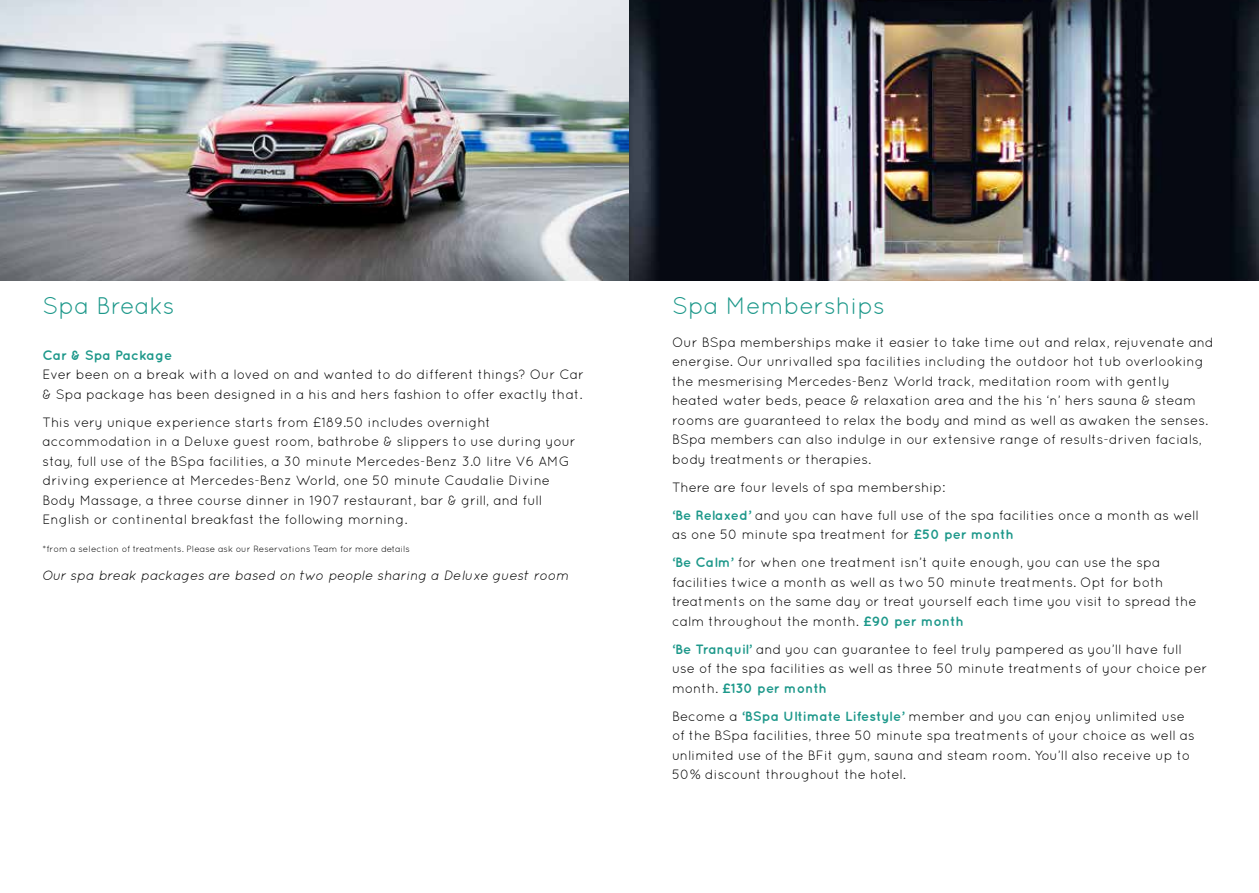
<style>
.page{position:relative;width:1259px;height:893px;background:#fff}
.page>*{position:absolute;margin:0;border:0;box-sizing:border-box;transform-origin:0 0}
.t1{font:24px "Quicksand";color:#1d988a}
.t2{font:13.5px/19.5px "Quicksand";color:#000}
.t3{font:italic 13.5px "Quicksand";color:#000}
.t4{font:700 13.5px "Quicksand";color:#1d988a}
.t5{font:9px "Quicksand";color:#000}
.s1{font-weight:700;color:#1d988a}
</style>
<div class="page">
<img style="left:0;top:0;width:629px;height:281px">
<img style="left:629px;top:0;width:630px;height:281px">
<h1 class="t1" style="left:43px;top:292px;width:134px">Spa Breaks</h1>
<p class="t4" style="left:43px;top:347px;width:131px">Car &amp; Spa Package</p>
<p class="t2" style="left:43px;top:364px;width:543px">Ever been on a break with a loved on and wanted to do different things? Our Car &amp; Spa package has been designed in a his and hers fashion to offer exactly that.</p>
<p class="t2" style="left:43px;top:412px;width:535px">This very unique experience starts from £189.50 includes overnight accommodation in a Deluxe guest room, bathrobe &amp; slippers to use during your stay, full use of the BSpa facilities, a 30 minute Mercedes-Benz 3.0 litre V6 AMG driving experience at Mercedes-Benz World, one 50 minute Caudalie Divine Body Massage, a three course dinner in 1907 restaurant, bar &amp; grill, and full English or continental breakfast the following morning.</p>
<p class="t5" style="left:43px;top:544px;width:369px">*from a selection of treatments. Please ask our Reservations Team for more details</p>
<p class="t3" style="left:43px;top:568px;width:527px">Our spa break packages are based on two people sharing a Deluxe guest room</p>
<h1 class="t1" style="left:672px;top:292px;width:214px">Spa Memberships</h1>
<p class="t2" style="left:672px;top:332px;width:543px">Our BSpa memberships make it easier to take time out and relax, rejuvenate and energise. Our unrivalled spa facilities including the outdoor hot tub overlooking the mesmerising Mercedes-Benz World track, meditation room with gently heated water beds, peace &amp; relaxation area and the his ‘n’ hers sauna &amp; steam rooms are guaranteed to relax the body and mind as well as awaken the senses.<br>BSpa members can also indulge in our extensive range of results-driven facials, body treatments or therapies.</p>
<p class="t2" style="left:672px;top:473px;width:528px;line-height:28px">There are four levels of spa membership:<br><span class="s1">‘Be Relaxed’</span> and you can have full use of the spa facilities once a month as well</p>
<p class="t2" style="left:672px;top:520px;width:490px;line-height:28px">as one 50 minute spa treatment for <span class="s1">£50 per month<br>‘Be Calm’</span> for when one treatment isn’t quite enough, you can use the spa</p>
<p class="t2" style="left:672px;top:572px;width:526px">facilities twice a month as well as two 50 minute treatments. Opt for both treatments on the same day or treat yourself each time you visit to spread the calm throughout the month. <span class="s1">£90 per month</span></p>
<p class="t2" style="left:672px;top:639px;width:537px"><span class="s1">‘Be Tranquil’</span> and you can guarantee to feel truly pampered as you’ll have full use of the spa facilities as well as three 50 minute treatments of your choice per month. <span class="s1">£130 per month</span></p>
<p class="t2" style="left:672px;top:706px;width:524px">Become a <span class="s1">‘BSpa Ultimate Lifestyle’</span> member and you can enjoy unlimited use of the BSpa facilities, three 50 minute spa treatments of your choice as well as unlimited use of the BFit gym, sauna and steam room. You’ll also receive up to 50% discount throughout the hotel.</p>
</div>
